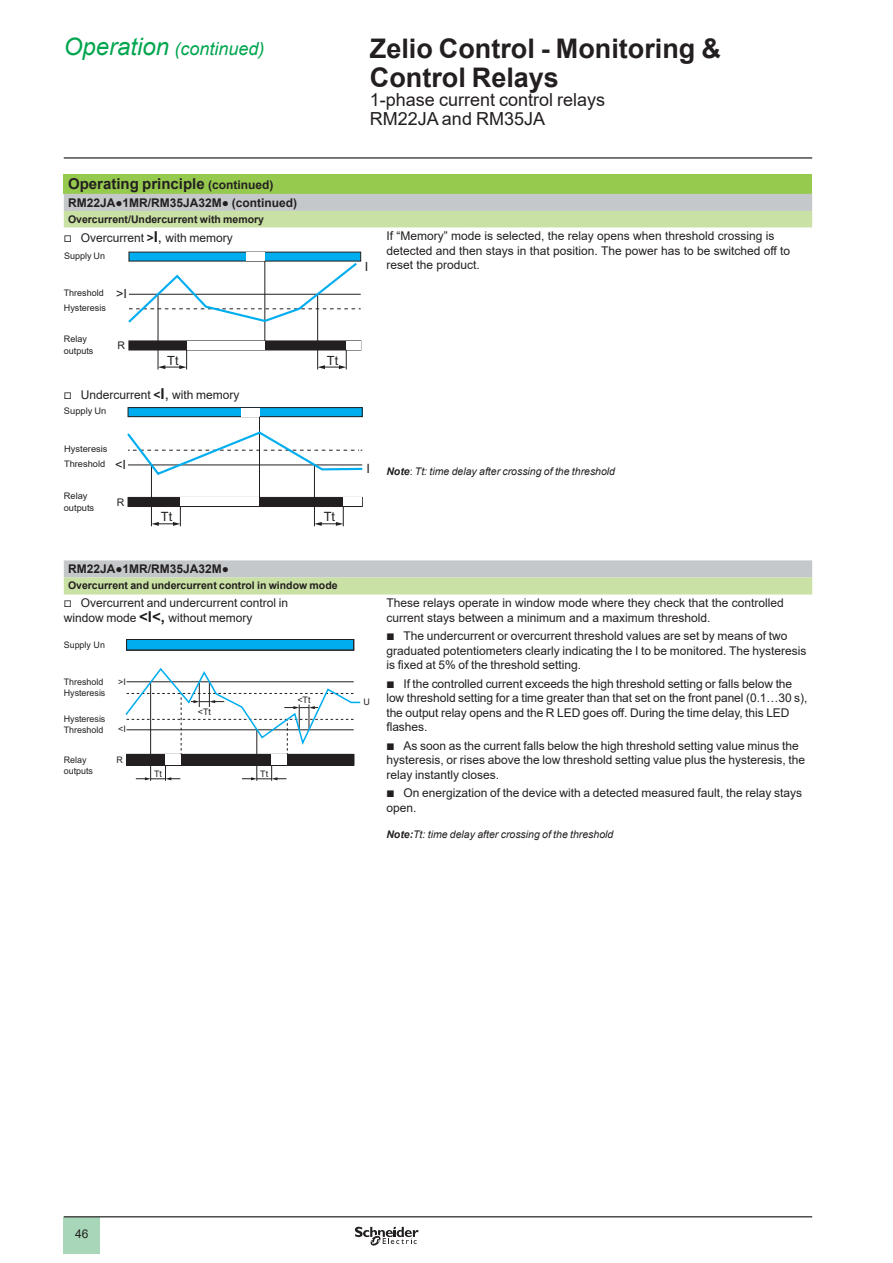
<style>
.page{position:relative;width:893px;height:1263px;background:#fff}
.page>*{position:absolute;margin:0;border:0;box-sizing:border-box;transform-origin:0 0}
._0_TitleLev1{font:700 27px/29px "Arial";color:#231f20}
._0_TitleLev3{font:18px "Arial";color:#231f20}
._0_Topic{font:italic 18px "Arial";color:#00a54f}
.Cell_Section_2__10{font:700 15px "Arial";color:#231f20}
.t1{font:12.75px "Arial";color:#231f20}
.t2{font:12.6px "Arial";color:#231f20}
.t3{font:12px/14.4px "Arial";color:#231f20}
.Cell_Section_3__8{font:700 12px "Arial";color:#231f20}
._1_Legend___Nota__7{font:italic 10.5px "Arial";color:#231f20}
.Cell_Section_4__7{font:700 10.5px "Arial";color:#231f20}
.t4{font:10.5px "Arial";color:#231f20}
.Legend__6__Left{font:9px/10.6px "Arial";color:#231f20}
.s1{font-size:24px}
.s2{font-size:12px}
.s3{font-family:"Graph Schneider"}
.s4{font-weight:700}
.s5{font-weight:700;font-size:15px}
.s6{font-size:15px}
.s7{font-style:normal}
</style>
<div class="page">
<hr style="left:64px;top:157px;width:748px;height:2px;background:#231f20">
<div style="left:64px;top:1217px;width:36px;height:37px;background:#a7d7b8"></div>
<hr style="left:64px;top:1216px;width:748px;height:1px;background:#231f20">
<svg style="left:355px;top:1226px;width:64px;height:20px"></svg>
<div style="left:64px;top:174px;width:748px;height:20px;background:#96ca4e"></div>
<div style="left:64px;top:194px;width:748px;height:17px;background:#c5c8cb"></div>
<svg style="left:64px;top:211px;width:748px;height:383px"></svg>
<div style="left:116px;top:252px;width:252px;height:118px;background:#fff"></div>
<div style="left:129px;top:252px;width:232px;height:9px;background:#00aeef"></div>
<div style="left:246px;top:252px;width:19px;height:9px;background:#fff"></div>
<div style="left:128px;top:340px;width:233px;height:10px;background:#231f20;border:1px solid #231f20"></div>
<div style="left:346px;top:341px;width:15px;height:9px;background:#fff"></div>
<div style="left:187px;top:341px;width:78px;height:9px;background:#fff"></div>
<hr style="left:158px;top:294px;width:1px;height:75px;background:#231f20">
<hr style="left:265px;top:261px;width:1px;height:80px;background:#231f20">
<svg style="left:158px;top:350px;width:29px;height:19px"></svg>
<hr style="left:317px;top:294px;width:1px;height:75px;background:#231f20">
<svg style="left:318px;top:350px;width:29px;height:19px"></svg>
<svg style="left:128px;top:261px;width:233px;height:64px"></svg>
<div style="left:115px;top:407px;width:255px;height:119px;background:#fff"></div>
<div style="left:128px;top:408px;width:234px;height:9px;background:#00aeef"></div>
<div style="left:128px;top:407px;width:235px;height:10px;border:1px solid #231f20"></div>
<div style="left:241px;top:408px;width:18px;height:8px;background:#fff"></div>
<div style="left:128px;top:497px;width:235px;height:10px;background:#231f20;border:1px solid #231f20"></div>
<div style="left:343px;top:498px;width:19px;height:8px;background:#fff"></div>
<div style="left:181px;top:498px;width:78px;height:8px;background:#fff"></div>
<hr style="left:151px;top:465px;width:1px;height:61px;background:#231f20">
<svg style="left:152px;top:506px;width:29px;height:20px"></svg>
<hr style="left:259px;top:417px;width:1px;height:81px;background:#231f20">
<hr style="left:314px;top:465px;width:1px;height:61px;background:#231f20">
<svg style="left:315px;top:506px;width:29px;height:20px"></svg>
<svg style="left:127px;top:431px;width:236px;height:44px"></svg>
<svg style="left:125px;top:639px;width:236px;height:142px"></svg>
<p class="_0_Topic" style="left:64px;top:37px;width:202px"><span class="s1">Operation</span> (continued)</p>
<p class="_0_TitleLev1" style="left:370px;top:34px;width:352px">Zelio Control - Monitoring &amp;<br>Control Relays</p>
<p class="_0_TitleLev3" style="left:370px;top:88px;width:237px">1-phase current control relays</p>
<p class="_0_TitleLev3" style="left:370px;top:107px;width:177px">RM22JA and RM35JA</p>
<p class="Cell_Section_2__10" style="left:68px;top:173px;width:207px">Operating principle <span class="s2">(continued)</span></p>
<p class="Cell_Section_3__8" style="left:68px;top:194px;width:231px">RM22JA●1MR/RM35JA32M● (continued)</p>
<p class="Cell_Section_4__7" style="left:68px;top:212px;width:198px">Overcurrent/Undercurrent with memory</p>
<p class="t3" style="left:64px;top:231px;width:171px"><span class="s3">v</span> Overcurrent <span class="s4">&gt;</span><span class="s5">I</span><span class="s6">,</span> with memory</p>
<p class="Legend__6__Left" style="left:64px;top:250px;width:43px">Supply Un</p>
<p class="Legend__6__Left" style="left:64px;top:287px;width:42px">Threshold</p>
<p class="Legend__6__Left" style="left:64px;top:302px;width:44px">Hysteresis</p>
<p class="Legend__6__Left" style="left:64px;top:333px;width:31px;line-height:11.4px">Relay outputs</p>
<p class="t2" style="left:116px;top:286px;width:12px">&gt;I</p>
<p class="t4" style="left:117px;top:338px;width:9px">R</p>
<p class="t2" style="left:167px;top:352px;width:13px">Tt</p>
<p class="t2" style="left:327px;top:352px;width:13px">Tt</p>
<p class="t3" style="left:64px;top:387px;width:177px"><span class="s3">v</span> Undercurrent <span class="s4">&lt;</span><span class="s5">I</span><span class="s6">,</span> with memory</p>
<p class="Legend__6__Left" style="left:64px;top:406px;width:44px">Supply Un</p>
<p class="Legend__6__Left" style="left:64px;top:443px;width:45px">Hysteresis</p>
<p class="t2" style="left:365px;top:258px;width:5px">I</p>
<p class="Legend__6__Left" style="left:64px;top:459px;width:43px">Threshold</p>
<p class="Legend__6__Left" style="left:64px;top:490px;width:32px;line-height:11.2px">Relay outputs</p>
<p class="t1" style="left:115px;top:456px;width:13px">&lt;I</p>
<p class="t1" style="left:366px;top:460px;width:5px">I</p>
<p class="t4" style="left:117px;top:495px;width:9px">R</p>
<p class="t1" style="left:161px;top:508px;width:13px">Tt</p>
<p class="t1" style="left:324px;top:508px;width:13px">Tt</p>
<p class="Cell_Section_3__8" style="left:68px;top:561px;width:163px">RM22JA●1MR/RM35JA32M●</p>
<p class="Cell_Section_4__7" style="left:68px;top:578px;width:271px">Overcurrent and undercurrent control in window mode</p>
<p class="t3" style="left:64px;top:596px;width:226px"><span class="s3">v</span> Overcurrent and undercurrent control in window mode <span class="s5">&lt;I&lt;,</span> without memory</p>
<p class="Legend__6__Left" style="left:64px;top:639px;width:43px">Supply Un</p>
<p class="Legend__6__Left" style="left:64px;top:676px;width:43px">Threshold<br>Hysteresis</p>
<p class="Legend__6__Left" style="left:64px;top:714px;width:43px">Hysteresis<br>Threshold</p>
<p class="Legend__6__Left" style="left:118px;top:676px;width:9px">&gt;I</p>
<p class="Legend__6__Left" style="left:297px;top:695px;width:15px">&lt;Tt</p>
<p class="Legend__6__Left" style="left:363px;top:697px;width:8px">U</p>
<p class="Legend__6__Left" style="left:198px;top:706px;width:15px">&lt;Tt</p>
<p class="Legend__6__Left" style="left:118px;top:724px;width:9px">&lt;I</p>
<p class="Legend__6__Left" style="left:64px;top:754px;width:31px">Relay outputs</p>
<p class="Legend__6__Left" style="left:117px;top:754px;width:8px">R</p>
<p class="Legend__6__Left" style="left:154px;top:768px;width:9px">Tt</p>
<p class="Legend__6__Left" style="left:260px;top:768px;width:9px">Tt</p>
<p class="t3" style="left:386px;top:229px;width:405px">If “Memory” mode is selected, the relay opens when threshold crossing is detected and then stays in that position. The power has to be switched off to reset the product.</p>
<p class="_1_Legend___Nota__7" style="left:386px;top:464px;width:230px"><span class="s4">Note</span><span class="s7">:</span> Tt: time delay after crossing of the threshold</p>
<p class="t3" style="left:386px;top:596px;width:399px">These relays operate in window mode where they check that the controlled current stays between a minimum and a maximum threshold.</p>
<p class="t3" style="left:386px;top:629px;width:421px"><span class="s3">b</span> The undercurrent or overcurrent threshold values are set by means of two graduated potentiometers clearly indicating the I to be monitored. The hysteresis is fixed at 5% of the threshold setting.</p>
<p class="t3" style="left:386px;top:676px;width:423px"><span class="s3">b</span> If the controlled current exceeds the high threshold setting or falls below the low threshold setting for a time greater than that set on the front panel (0.1…30 s), the output relay opens and the R LED goes off. During the time delay, this LED flashes.</p>
<p class="t3" style="left:386px;top:738px;width:420px"><span class="s3">b</span> As soon as the current falls below the high threshold setting value minus the hysteresis, or rises above the low threshold setting value plus the hysteresis, the relay instantly closes.</p>
<p class="t3" style="left:386px;top:786px;width:417px"><span class="s3">b</span> On energization of the device with a detected measured fault, the relay stays open.</p>
<p class="_1_Legend___Nota__7" style="left:386px;top:827px;width:228px"><span class="s4">Note:</span>Tt: time delay after crossing of the threshold</p>
<p class="t3" style="left:75px;top:1226px;width:15px">46</p>
</div>
